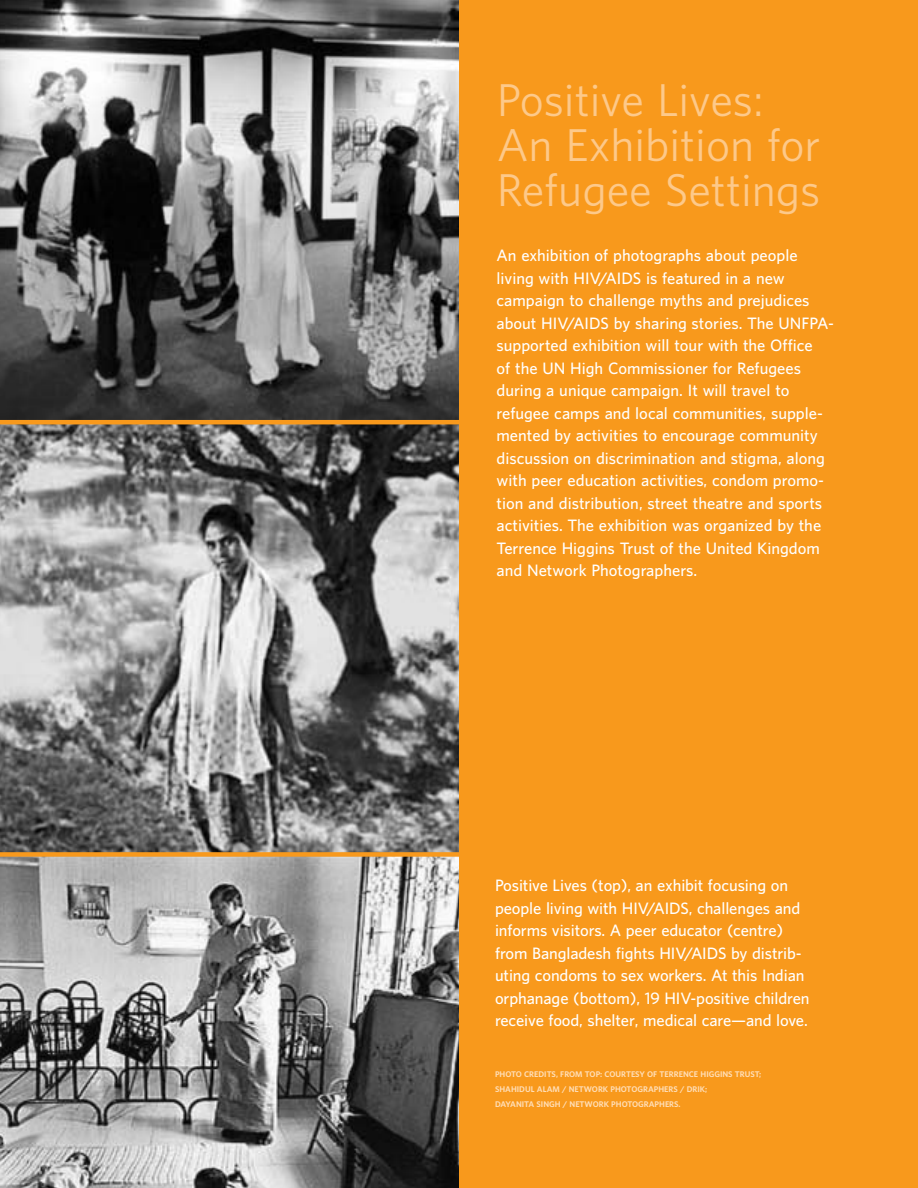
<style>
.page{position:relative;width:918px;height:1188px;background:#f8991c}
.page>*{position:absolute;margin:0;border:0;box-sizing:border-box;transform-origin:0 0}
.t1{font:42px/45px "UNFPA Text";color:#fdc98a}
.t2{font:600 15px/22.5px "UNFPA";color:#fff}
.t3{font:700 7.5px/15px "UNFPA";color:#ffddb5}
</style>
<div class="page">
<img style="left:0;top:0;width:459px;height:420px">
<svg style="left:0;top:857px;width:459px;height:331px;background:#8c8c8c"></svg>
<svg style="left:0;top:424px;width:459px;height:428px;background:#848484"></svg>
<h1 class="t1" style="left:497px;top:81px;width:325px">Positive Lives:<br>An Exhibition for<br>Refugee Settings</h1>
<p class="t2" style="left:497px;top:245px;width:339px">An exhibition of photographs about people living with HIV/AIDS is featured in a new campaign to challenge myths and prejudices about HIV/AIDS by sharing stories. The UNFPA&shy;supported exhibition will tour with the Office<br>of the UN High Commissioner for Refugees during a unique campaign. It will travel to refugee camps and local communities, supple&shy;mented by activities to encourage community discussion on discrimination and stigma, along with peer education activities, condom promo&shy;tion and distribution, street theatre and sports activities. The exhibition was organized by the Terrence Higgins Trust of the United Kingdom and Network Photographers.</p>
<p class="t2" style="left:495px;top:875px;width:316px">Positive Lives (top), an exhibit focusing on people living with HIV/AIDS, challenges and informs visitors. A peer educator (centre) from Bangladesh fights HIV/AIDS by distrib&shy;uting condoms to sex workers. At this Indian orphanage (bottom), 19 HIV-positive children receive food, shelter, medical care—and love.</p>
<p class="t3" style="left:495px;top:1067px;width:268px">PHOTO CREDITS, FROM TOP: COURTESY OF TERRENCE HIGGINS TRUST;<br>SHAHIDUL ALAM / NETWORK PHOTOGRAPHERS / DRIK;<br>DAYANITA SINGH / NETWORK PHOTOGRAPHERS.</p>
</div>
